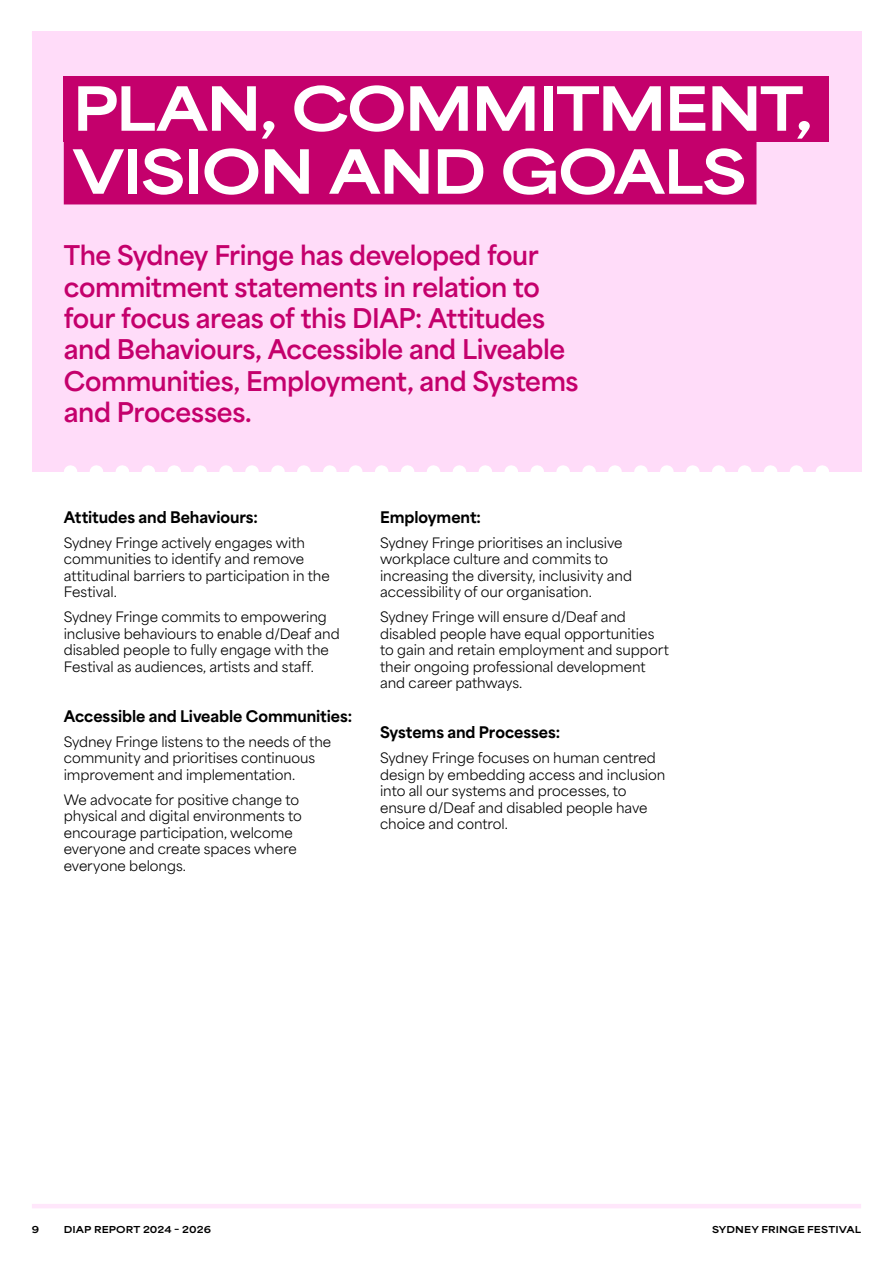
<style>
.page{position:relative;width:893px;height:1263px;background:#fff}
.page>*{position:absolute;margin:0;border:0;box-sizing:border-box;transform-origin:0 0}
.t1{font:100 57px/63px "Area Variable";letter-spacing:-.04em;color:#fff}
.t2{font:700 25.5px/31.5px "Area Normal";letter-spacing:-.015em;color:#c4006c}
.t3{font:800 15px "Area Normal";letter-spacing:-.005em;color:#000}
.t4{font:13.5px/16.5px "Area Normal";letter-spacing:-.005em;color:#000}
.t5{font:800 9px "Area Extended";letter-spacing:.015em;color:#000}
</style>
<div class="page">
<hr style="left:32px;top:1204px;width:829px;height:4px;background:#ffe7fb">
<div style="left:32px;top:32px;width:829px;height:440px;background:#ffdcf9"></div>
<svg style="left:89px;top:465px;width:708px;height:7px"></svg>
<div style="left:64px;top:77px;width:765px;height:65px;background:#c4006c"></div>
<div style="left:64px;top:138px;width:692px;height:66px;background:#c4006c"></div>
<h1 class="t1" style="left:72px;top:70px;width:742px">PLAN, COMMITMENT,<br>VISION AND GOALS</h1>
<h2 class="t2" style="left:64px;top:237px;width:516px">The Sydney Fringe has developed four commitment statements in relation to four focus areas of this DIAP: Attitudes and Behaviours, Accessible and Liveable Communities, Employment, and Systems and Processes.</h2>
<p class="t3" style="left:64px;top:503px;width:196px">Attitudes and Behaviours:</p>
<p class="t4" style="left:64px;top:532px;width:267px">Sydney Fringe actively engages with communities to identify and remove attitudinal barriers to participation in the<br>Festival.</p>
<p class="t4" style="left:64px;top:607px;width:277px">Sydney Fringe commits to empowering inclusive behaviours to enable d/Deaf and disabled people to fully engage with the Festival as audiences, artists and staff.</p>
<p class="t3" style="left:64px;top:702px;width:290px">Accessible and Liveable Communities:</p>
<p class="t4" style="left:64px;top:731px;width:269px">Sydney Fringe listens to the needs of the community and prioritises continuous improvement and implementation.</p>
<p class="t4" style="left:64px;top:789px;width:240px">We advocate for positive change to physical and digital environments to encourage participation, welcome everyone and create spaces where everyone belongs.</p>
<p class="t3" style="left:380px;top:503px;width:102px">Employment:</p>
<p class="t4" style="left:380px;top:532px;width:253px">Sydney Fringe prioritises an inclusive workplace culture and commits to increasing the diversity, inclusivity and accessibility of our organisation.</p>
<p class="t4" style="left:380px;top:607px;width:290px">Sydney Fringe will ensure d/Deaf and disabled people have equal opportunities to gain and retain employment and support their ongoing professional development and career pathways.</p>
<p class="t3" style="left:380px;top:719px;width:182px">Systems and Processes:</p>
<p class="t4" style="left:380px;top:748px;width:287px">Sydney Fringe focuses on human centred design by embedding access and inclusion into all our systems and processes, to ensure d/Deaf and disabled people have choice and control.</p>
<p class="t5" style="left:32px;top:1221px;width:9px">9</p>
<p class="t5" style="left:64px;top:1221px;width:149px">DIAP REPORT 2024 – 2026</p>
<p class="t5" style="left:712px;top:1221px;width:151px">SYDNEY FRINGE FESTIVAL</p>
</div>
